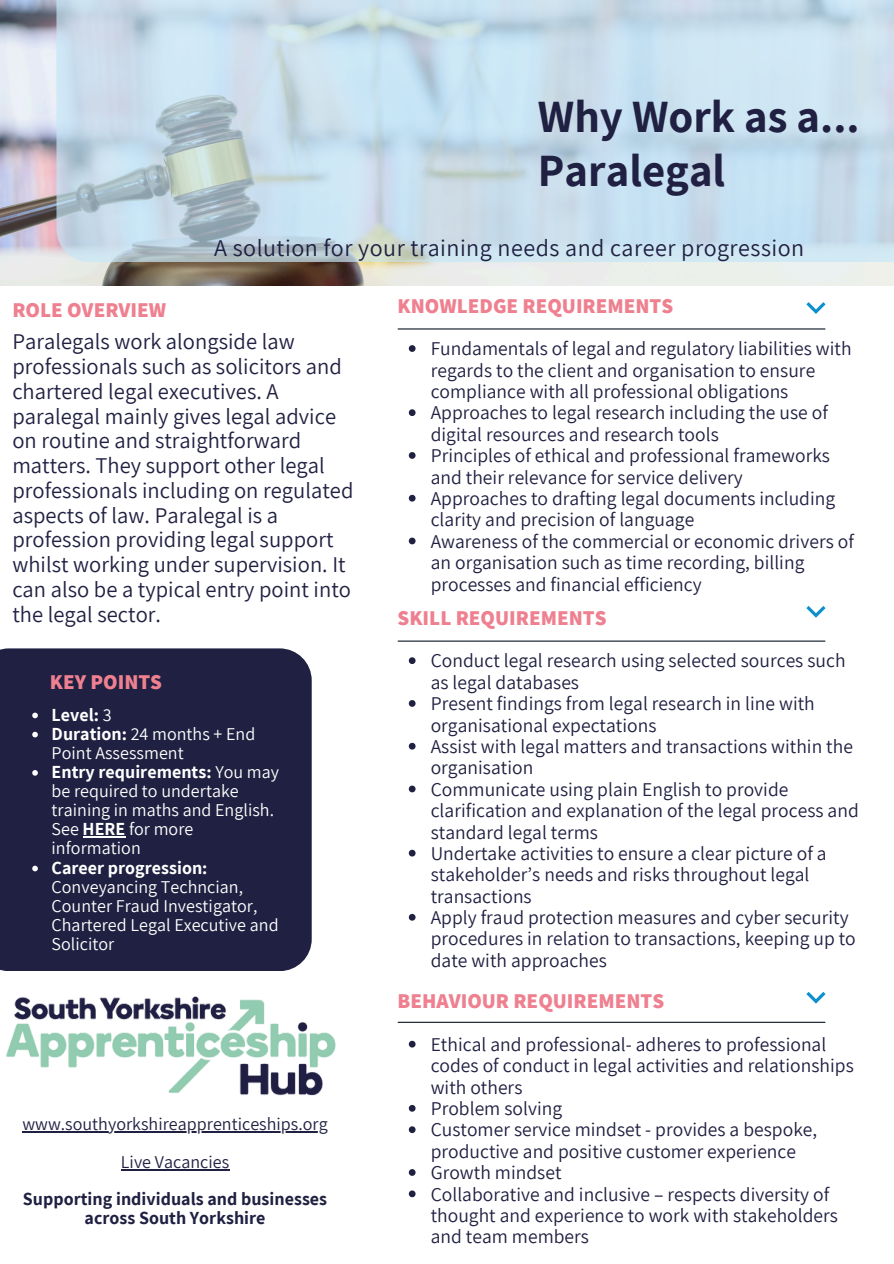
<style>
.page{position:relative;width:894px;height:1264px;background:#fff}
.page>*{position:absolute;margin:0;border:0;box-sizing:border-box;transform-origin:0 0}
.t1{font:700 45px/54px "Assistant";color:#202042}
.t2{font:24px "Assistant";letter-spacing:.02em;color:#202042}
.t3{font:22.5px/24.8px "Assistant";color:#202042}
.t4{font:800 21px "Assistant";color:#ee8090}
.t5{font:19.5px/21.3px "Assistant";color:#202042}
.t6{font:18px/19.2px "Assistant";color:#fff}
.t7{font:700 18px/19.2px "Assistant";color:#202042;text-align:center}
.t8{font:18px "Assistant";color:#202042}
.t9{font:700 18px "Assistant";color:#fff}
.s1{font-weight:400}
.s2{font-weight:700}
</style>
<div class="page">
<img style="left:0;top:0;width:893px;height:285px">
<svg style="left:56px;top:0;width:837px;height:262px;background:#c5dae7"></svg>
<hr style="left:398px;top:328px;width:426px;height:1px;background:#0b1623">
<hr style="left:398px;top:640px;width:426px;height:1px;background:#0b1623">
<hr style="left:398px;top:1021px;width:426px;height:1px;background:#0b1623">
<svg style="left:806px;top:302px;width:19px;height:12px"></svg>
<svg style="left:806px;top:992px;width:19px;height:11px"></svg>
<img style="left:6px;top:996px;width:330px;height:100px">
<svg style="left:408px;top:345px;width:7px;height:7px"></svg>
<svg style="left:408px;top:409px;width:7px;height:7px"></svg>
<svg style="left:408px;top:452px;width:7px;height:7px"></svg>
<svg style="left:408px;top:495px;width:7px;height:6px"></svg>
<svg style="left:408px;top:537px;width:7px;height:7px"></svg>
<svg style="left:408px;top:657px;width:7px;height:7px"></svg>
<svg style="left:408px;top:700px;width:7px;height:6px"></svg>
<svg style="left:408px;top:742px;width:7px;height:7px"></svg>
<svg style="left:408px;top:785px;width:7px;height:7px"></svg>
<svg style="left:408px;top:849px;width:7px;height:7px"></svg>
<svg style="left:408px;top:913px;width:7px;height:7px"></svg>
<div style="left:0;top:648px;width:311px;height:323px;background:#202042"></div>
<svg style="left:32px;top:712px;width:6px;height:6px"></svg>
<svg style="left:32px;top:731px;width:6px;height:6px"></svg>
<svg style="left:32px;top:770px;width:6px;height:5px"></svg>
<hr style="left:83px;top:836px;width:42px;height:1px;background:#fff">
<svg style="left:32px;top:865px;width:6px;height:6px"></svg>
<svg style="left:806px;top:606px;width:19px;height:11px"></svg>
<hr style="left:22px;top:1131px;width:306px;height:1px;background:#202042">
<hr style="left:121px;top:1169px;width:108px;height:1px;background:#202042">
<svg style="left:408px;top:1040px;width:7px;height:7px"></svg>
<svg style="left:408px;top:1105px;width:7px;height:6px"></svg>
<svg style="left:408px;top:1126px;width:7px;height:7px"></svg>
<svg style="left:408px;top:1169px;width:7px;height:6px"></svg>
<svg style="left:408px;top:1190px;width:7px;height:7px"></svg>
<p class="t1" style="left:538px;top:89px;width:323px">Why Work as a...<br>Paralegal</p>
<p class="t4" style="left:12px;top:296px;width:155px">ROLE OVERVIEW</p>
<p class="t2" style="left:214px;top:231px;width:591px">A solution for your training needs and career progression</p>
<p class="t4" style="left:397px;top:292px;width:277px">KNOWLEDGE REQUIREMENTS</p>
<p class="t3" style="left:12px;top:328px;width:342px">Paralegals work alongside law professionals such as solicitors and chartered legal executives. A paralegal mainly gives legal advice on routine and straightforward matters. They support other legal professionals including on regulated aspects of law. Paralegal is a profession providing legal support whilst working under supervision. It can also be a typical entry point into the legal sector.</p>
<p class="t4" style="left:50px;top:667px;width:114px">KEY POINTS</p>
<h3 class="t9" style="left:52px;top:702px;width:62px">Level: <span class="s1">3</span></h3>
<p class="t6" style="left:52px;top:723px;width:205px"><span class="s2">Duration:</span> 24 months + End<br>Point Assessment</p>
<p class="t6" style="left:52px;top:761px;width:229px"><span class="s2">Entry requirements:</span> You may be required to undertake training in maths and English.<br>See <span class="s2">HERE</span> for more information</p>
<p class="t6" style="left:52px;top:857px;width:228px"><span class="s2">Career progression:<br></span>Conveyancing Techncian,<br>Counter Fraud Investigator,<br>Chartered Legal Executive and<br>Solicitor</p>
<p class="t8" style="left:22px;top:1111px;width:307px">www.southyorkshireapprenticeships.org</p>
<p class="t8" style="left:121px;top:1149px;width:110px">Live Vacancies</p>
<p class="t7" style="left:23px;top:1188px;width:305px">Supporting individuals and businesses across South Yorkshire</p>
<h1 class="t5" style="left:430px;top:337px;width:422px">Fundamentals of legal and regulatory liabilities with regards to the client and organisation to ensure compliance with all professional obligations</h1>
<h2 class="t5" style="left:430px;top:401px;width:398px">Approaches to legal research including the use of digital resources and research tools</h2>
<h3 class="t5" style="left:430px;top:444px;width:401px">Principles of ethical and professional frameworks and their relevance for service delivery</h3>
<h2 class="t5" style="left:430px;top:487px;width:406px">Approaches to drafting legal documents including clarity and precision of language</h2>
<h3 class="t5" style="left:430px;top:530px;width:424px">Awareness of the commercial or economic drivers of an organisation such as time recording, billing processes and financial efficiency</h3>
<h3 class="t4" style="left:397px;top:603px;width:210px">SKILL REQUIREMENTS</h3>
<p class="t5" style="left:430px;top:649px;width:416px">Conduct legal research using selected sources such as legal databases</p>
<p class="t5" style="left:430px;top:692px;width:385px">Present findings from legal research in line with organisational expectations</p>
<p class="t5" style="left:430px;top:735px;width:423px">Assist with legal matters and transactions within the organisation</p>
<p class="t5" style="left:430px;top:778px;width:429px">Communicate using plain English to provide clarification and explanation of the legal process and standard legal terms</p>
<p class="t5" style="left:430px;top:842px;width:397px">Undertake activities to ensure a clear picture of a stakeholder’s needs and risks throughout legal transactions</p>
<p class="t5" style="left:430px;top:906px;width:426px">Apply fraud protection measures and cyber security procedures in relation to transactions, keeping up to date with approaches</p>
<p class="t4" style="left:397px;top:986px;width:268px">BEHAVIOUR REQUIREMENTS</p>
<p class="t5" style="left:430px;top:1033px;width:424px">Ethical and professional- adheres to professional codes of conduct in legal activities and relationships with others</p>
<p class="t5" style="left:430px;top:1097px;width:133px">Problem solving</p>
<p class="t5" style="left:430px;top:1118px;width:388px">Customer service mindset - provides a bespoke, productive and positive customer experience</p>
<p class="t5" style="left:430px;top:1161px;width:132px">Growth mindset</p>
<h5 class="t5" style="left:430px;top:1182px;width:408px">Collaborative and inclusive – respects diversity of thought and experience to work with stakeholders and team members</h5>
</div>
